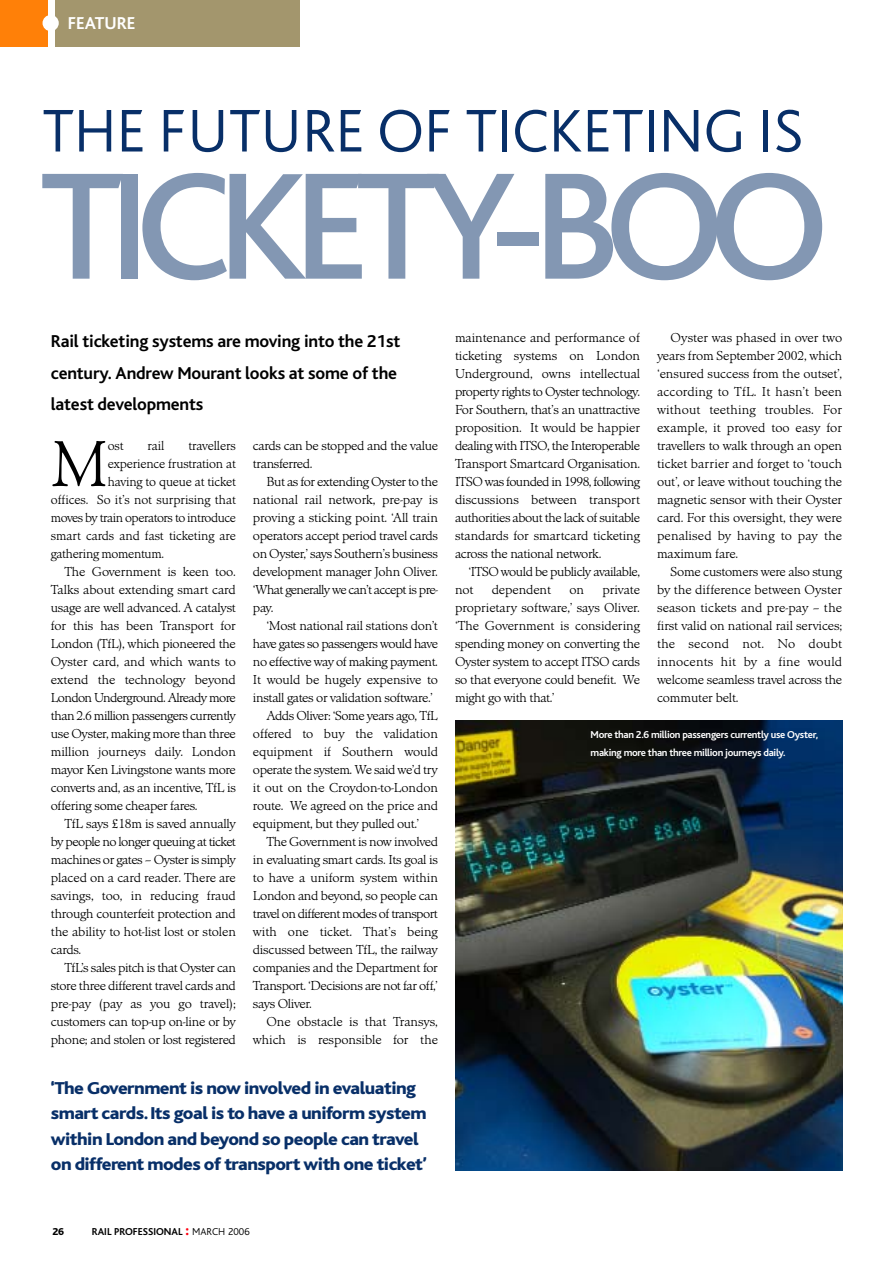
<style>
.page{position:relative;width:893px;height:1263px;background:#fff}
.page>*{position:absolute;margin:0;border:0;box-sizing:border-box;transform-origin:0 0}
.t1{font:500 159px "Bliss";letter-spacing:-.085em;color:#8397b3}
.t2{font:300 67.5px "Minister T";color:#000}
.t3{font:300 63px "Bliss";color:#082f68}
.t4{font:800 18px/25.3px "Bliss";letter-spacing:-.03em;color:#082f68;scale:1.05 1}
.t5{font:700 18px/31.5px "Bliss";letter-spacing:-.01em;color:#000}
.t6{font:700 18px "Bliss";color:#fff}
.t7{font:300 13.5px/18px "Minister T";letter-spacing:-.025em;color:#000;text-align:justify}
.t8{font:300 13.5px "Minister T";letter-spacing:-.005em;color:#000}
.t9{font:300 13.5px "Minister T";letter-spacing:-.045em;color:#000}
.t10{font:700 10.5px/18px "Bliss";letter-spacing:-.025em;color:#fff}
.t11{font:700 10.5px "Bliss";color:#000}
.t12{font:800 10.5px "Bliss";color:#000}
.s1{font-weight:800;font-size:15px;color:#ff000f}
.s2{font-weight:300}
</style>
<div class="page">
<div style="left:54px;top:0;width:246px;height:47px;background:#a3966d"></div>
<div style="left:0;top:0;width:48px;height:47px;background:#ff8008"></div>
<div style="left:43px;top:15px;width:16px;height:16px;background:#fff;border-radius:50%"></div>
<img style="left:455px;top:720px;width:387px;height:450px">
<h3 class="t6" style="left:68px;top:16px;width:69px">FEATURE</h3>
<h3 class="t3" style="left:42px;top:105px;width:762px">THE FUTURE OF TICKETING IS</h3>
<h1 class="t1" style="left:40px;top:167px;width:790px">TICKETY-BOO</h1>
<h3 class="t5" style="left:51px;top:328px;width:351px">Rail ticketing systems are moving into the 21st century. Andrew Mourant looks at some of the latest developments</h3>
<h2 class="t2" style="left:51px;top:440px;width:59px">M</h2>
<p class="t7" style="left:108px;top:438px;width:17px">ost</p>
<p class="t7" style="left:147px;top:438px;width:18px">rail</p>
<p class="t8" style="left:188px;top:441px;width:49px">travellers</p>
<p class="t7" style="left:108px;top:456px;width:130px">experience frustration at</p>
<p class="t7" style="left:108px;top:474px;width:130px">having to queue at ticket</p>
<p class="t8" style="left:51px;top:495px;width:186px">offices. So it’s not surprising that</p>
<p class="t7" style="left:51px;top:510px;width:186px">moves by train operators to introduce</p>
<p class="t8" style="left:51px;top:531px;width:186px">smart cards and fast ticketing are</p>
<p class="t7" style="left:51px;top:546px;width:115px">gathering momentum.</p>
<p class="t8" style="left:64px;top:567px;width:173px">The Government is keen too.</p>
<p class="t8" style="left:51px;top:585px;width:186px">Talks about extending smart card</p>
<p class="t7" style="left:51px;top:600px;width:186px">usage are well advanced. A catalyst</p>
<p class="t8" style="left:51px;top:621px;width:186px">for this has been Transport for</p>
<p class="t7" style="left:51px;top:636px;width:186px">London (TfL), which pioneered the</p>
<p class="t8" style="left:51px;top:657px;width:186px">Oyster card, and which wants to</p>
<p class="t8" style="left:51px;top:675px;width:186px">extend the technology beyond</p>
<p class="t9" style="left:51px;top:693px;width:186px">London Underground. Already more</p>
<p class="t7" style="left:51px;top:708px;width:186px">than 2.6 million passengers currently</p>
<p class="t7" style="left:51px;top:726px;width:186px">use Oyster, making more than three</p>
<p class="t8" style="left:51px;top:747px;width:186px">million journeys daily. London</p>
<p class="t7" style="left:51px;top:762px;width:186px">mayor Ken Livingstone wants more</p>
<p class="t7" style="left:51px;top:780px;width:186px">converts and, as an incentive, TfL is</p>
<p class="t7" style="left:51px;top:798px;width:148px">offering some cheaper fares.</p>
<p class="t7" style="left:64px;top:816px;width:173px">TfL says £18m is saved annually</p>
<p class="t7" style="left:51px;top:834px;width:186px">by people no longer queuing at ticket</p>
<p class="t7" style="left:51px;top:852px;width:186px">machines or gates – Oyster is simply</p>
<p class="t8" style="left:51px;top:873px;width:186px">placed on a card reader. There are</p>
<p class="t8" style="left:51px;top:891px;width:186px">savings, too, in reducing fraud</p>
<p class="t7" style="left:51px;top:906px;width:186px">through counterfeit protection and</p>
<p class="t8" style="left:51px;top:927px;width:186px">the ability to hot-list lost or stolen</p>
<p class="t7" style="left:51px;top:942px;width:32px">cards.</p>
<p class="t7" style="left:64px;top:960px;width:173px">TfL’s sales pitch is that Oyster can</p>
<p class="t7" style="left:51px;top:978px;width:186px">store three different travel cards and</p>
<p class="t8" style="left:51px;top:999px;width:186px">pre-pay (pay as you go travel);</p>
<p class="t7" style="left:51px;top:1014px;width:186px">customers can top-up on-line or by</p>
<p class="t7" style="left:51px;top:1032px;width:186px">phone; and stolen or lost registered</p>
<p class="t7" style="left:253px;top:438px;width:186px">cards can be stopped and the value transferred.</p>
<p class="t7" style="left:253px;top:474px;width:186px;text-indent:14px">But as for extending Oyster to the national rail network, pre-pay is proving a sticking point. ‘All train operators accept period travel cards on Oyster,’ says Southern’s business development manager John Oliver. ‘What generally we can’t accept is pre&shy;pay.</p>
<p class="t7" style="left:266px;top:618px;width:173px">‘Most national rail stations don’t</p>
<p class="t7" style="left:253px;top:636px;width:186px">have gates so passengers would have</p>
<p class="t7" style="left:253px;top:654px;width:186px">no effective way of making payment.</p>
<p class="t8" style="left:253px;top:675px;width:186px">It would be hugely expensive to</p>
<p class="t7" style="left:253px;top:690px;width:181px">install gates or validation software.’</p>
<p class="t7" style="left:266px;top:708px;width:173px">Adds Oliver: ‘Some years ago, TfL</p>
<p class="t8" style="left:253px;top:729px;width:186px">offered to buy the validation</p>
<p class="t8" style="left:253px;top:747px;width:186px">equipment if Southern would</p>
<p class="t7" style="left:253px;top:762px;width:186px">operate the system. We said we’d try</p>
<p class="t8" style="left:253px;top:783px;width:186px">it out on the Croydon-to-London</p>
<p class="t7" style="left:253px;top:798px;width:186px">route. We agreed on the price and</p>
<p class="t7" style="left:253px;top:816px;width:168px">equipment, but they pulled out.’</p>
<p class="t7" style="left:266px;top:834px;width:173px">The Government is now involved</p>
<p class="t7" style="left:253px;top:852px;width:186px">in evaluating smart cards. Its goal is</p>
<p class="t8" style="left:253px;top:873px;width:186px">to have a uniform system within</p>
<p class="t7" style="left:253px;top:888px;width:186px">London and beyond, so people can</p>
<p class="t9" style="left:253px;top:909px;width:186px">travel on different modes of transport</p>
<p class="t8" style="left:253px;top:927px;width:186px">with one ticket. That’s being</p>
<p class="t7" style="left:253px;top:942px;width:186px">discussed between TfL, the railway</p>
<p class="t7" style="left:253px;top:960px;width:186px">companies and the Department for</p>
<p class="t7" style="left:253px;top:978px;width:186px">Transport. ‘Decisions are not far off,’</p>
<p class="t7" style="left:253px;top:996px;width:61px">says Oliver.</p>
<p class="t8" style="left:266px;top:1017px;width:173px">One obstacle is that Transys,</p>
<p class="t8" style="left:253px;top:1035px;width:186px">which is responsible for the</p>
<h3 class="t4" style="left:51px;top:1077px;width:360px">‘The Government is now involved in evaluating smart cards.Its goal is to have a uniform system within London and beyond so people can travel on different modes of transport with one ticket’</h3>
<p class="t7" style="left:455px;top:330px;width:187px">maintenance and performance of ticketing systems on London Underground, owns intellectual property rights to Oyster technology.<br>For Southern, that’s an unattractive proposition. It would be happier dealing with ITSO, the Interoperable Transport Smartcard Organisation.<br>ITSO was founded in 1998, following discussions between transport authorities about the lack of suitable standards for smartcard ticketing across the national network.</p>
<p class="t7" style="left:455px;top:564px;width:186px;text-indent:14px">‘ITSO would be publicly available, not</p>
<p class="t8" style="left:491px;top:585px;width:61px">dependent</p>
<p class="t7" style="left:569px;top:582px;width:16px">on</p>
<p class="t7" style="left:455px;top:582px;width:186px;text-indent:147px">private proprietary software,’ says Oliver. ‘The Government is considering spending money on converting the Oyster system to accept ITSO cards so that everyone could benefit. We might go with that.’</p>
<p class="t7" style="left:657px;top:330px;width:187px;text-indent:14px">Oyster was phased in over two years from September 2002, which ‘ensured success from the outset’, according to TfL. It hasn’t been without teething troubles. For example, it proved too easy for travellers to walk through an open ticket barrier and forget to ‘touch out’, or leave without touching the magnetic sensor with their Oyster card. For this oversight, they were penalised by having to pay the maximum fare.</p>
<p class="t7" style="left:657px;top:564px;width:186px;text-indent:14px">Some customers were also stung by the difference between Oyster season tickets and pre-pay – the first valid on national rail services; the second not. No doubt innocents hit by a fine would welcome seamless travel across the commuter belt.</p>
<p class="t10" style="left:590px;top:727px;width:229px">More than 2.6 million passengers currently use Oyster, making more than three million journeys daily.</p>
<p class="t12" style="left:52px;top:1227px;width:13px">26</p>
<p class="t11" style="left:92px;top:1228px;width:159px">RAIL PROFESSIONAL <span class="s1">:</span> <span class="s2">MARCH 2006</span></p>
</div>
